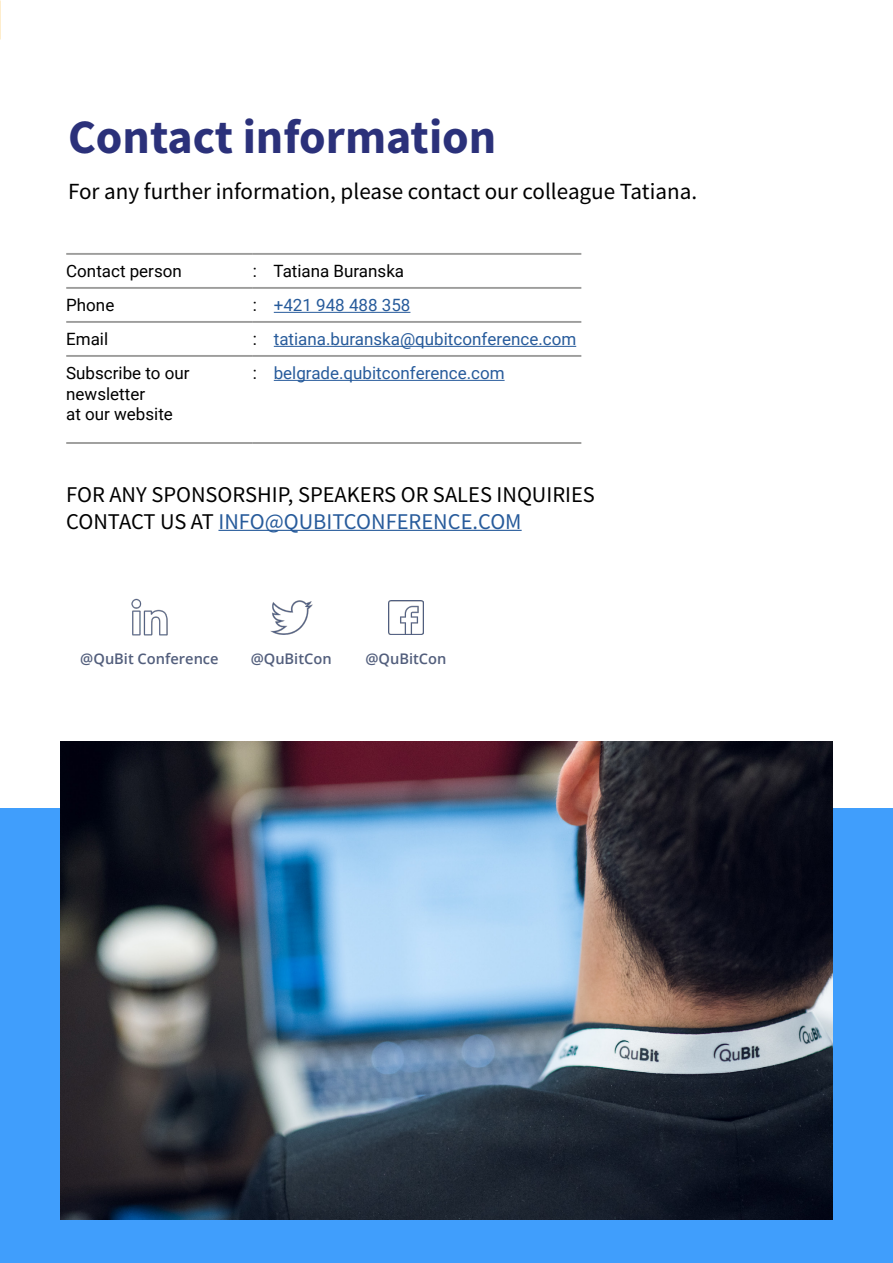
<style>
.page{position:relative;width:893px;height:1263px;background:#fff}
.page>*{position:absolute;margin:0;border:0;box-sizing:border-box;transform-origin:0 0}
.t1{font:700 48px "Source Sans Pro";color:#2b317a}
.t2{font:23.1px "Source Sans Pro";color:#000}
.t3{font:22.5px/27px "Source Sans Pro";color:#000}
.t4{font:16.95px "Roboto";color:#275b9b}
.t5{font:16.95px/20.4px "Roboto";color:#000}
.t6{font:600 14.7px "Open Sans";color:#525e7c}
.s1{color:#000}
.s2{color:#275b9b}
</style>
<div class="page">
<div style="left:0;top:809px;width:893px;height:454px;background:#409efc"></div>
<img style="left:131px;top:598px;width:37px;height:38px">
<img style="left:270px;top:600px;width:43px;height:35px">
<img style="left:389px;top:600px;width:34px;height:34px">
<hr style="left:66px;top:253px;width:187px;height:2px;background:#9d9d9c">
<hr style="left:253px;top:253px;width:328px;height:2px;background:#9d9d9c">
<hr style="left:66px;top:287px;width:187px;height:2px;background:#9d9d9c">
<hr style="left:253px;top:287px;width:328px;height:2px;background:#9d9d9c">
<hr style="left:66px;top:321px;width:187px;height:2px;background:#9d9d9c">
<hr style="left:253px;top:321px;width:328px;height:2px;background:#9d9d9c">
<hr style="left:66px;top:355px;width:187px;height:2px;background:#9d9d9c">
<hr style="left:253px;top:355px;width:328px;height:2px;background:#9d9d9c">
<hr style="left:66px;top:442px;width:187px;height:2px;background:#9d9d9c">
<hr style="left:253px;top:442px;width:328px;height:2px;background:#9d9d9c">
<hr style="left:274px;top:312px;width:136px;height:1px;background:#275b9b">
<hr style="left:274px;top:346px;width:302px;height:1px;background:#275b9b">
<hr style="left:274px;top:380px;width:231px;height:1px;background:#275b9b">
<hr style="left:218px;top:530px;width:304px;height:1px;background:#275b9b">
<img style="left:60px;top:742px;width:773px;height:478px">
<h1 class="t1" style="left:68px;top:105px;width:430px">Contact information</h1>
<h2 class="t2" style="left:68px;top:176px;width:631px">For any further information, please contact our colleague Tatiana.</h2>
<p class="t5" style="left:66px;top:260px;width:117px">Contact person</p>
<p class="t5" style="left:253px;top:260px;width:153px">: Tatiana Buranska</p>
<p class="t5" style="left:66px;top:294px;width:50px">Phone</p>
<p class="t4" style="left:253px;top:293px;width:159px"><span class="s1">:</span> +421 948 488 358</p>
<p class="t5" style="left:66px;top:328px;width:44px">Email</p>
<p class="t4" style="left:253px;top:327px;width:325px"><span class="s1">:</span> tatiana.buranska@qubitconference.com</p>
<p class="t5" style="left:66px;top:362px;width:125px">Subscribe to our newsletter<br>at our website</p>
<p class="t4" style="left:253px;top:361px;width:253px"><span class="s1">:</span> belgrade.qubitconference.com</p>
<h3 class="t3" style="left:66px;top:481px;width:530px">FOR ANY SPONSORSHIP, SPEAKERS OR SALES INQUIRIES<br>CONTACT US AT <span class="s2">INFO@QUBITCONFERENCE.COM</span></h3>
<p class="t6" style="left:80px;top:648px;width:140px">@QuBit Conference</p>
<p class="t6" style="left:251px;top:648px;width:83px">@QuBitCon</p>
<p class="t6" style="left:365px;top:648px;width:83px">@QuBitCon</p>
</div>
